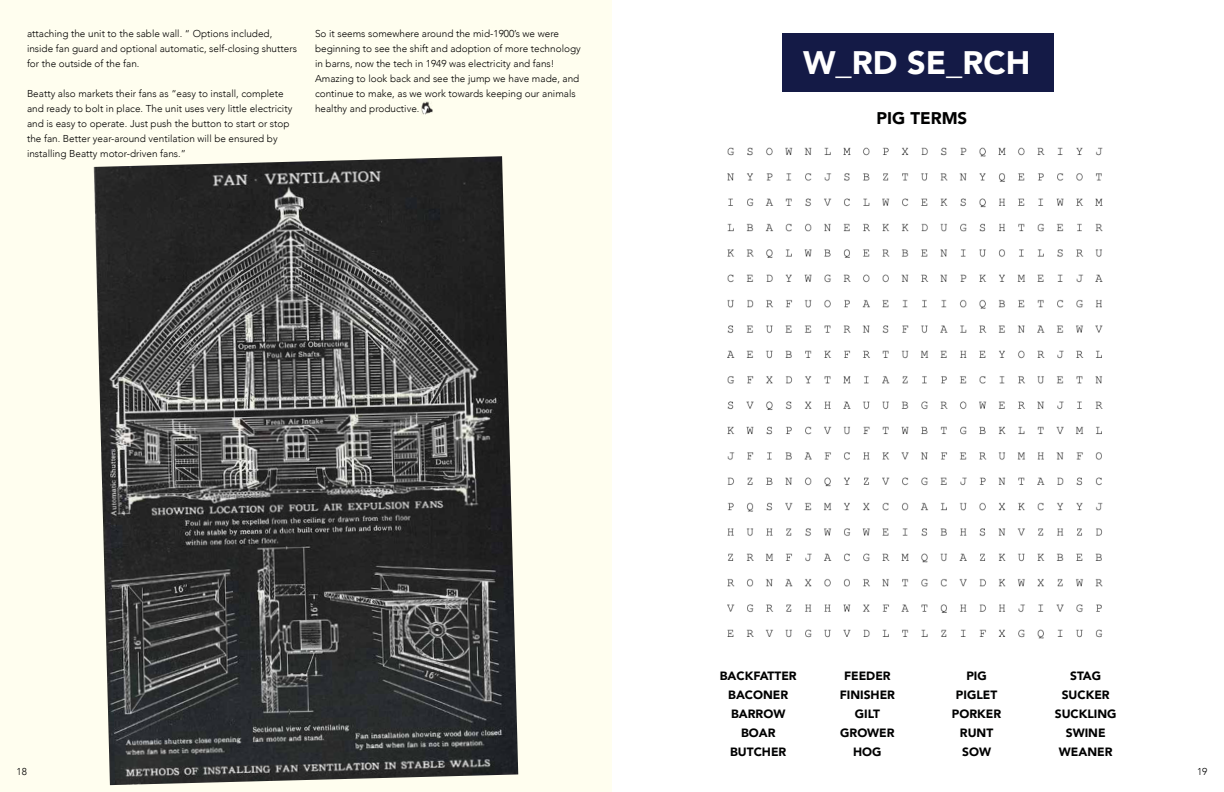
<style>
.page{position:relative;width:1224px;height:792px;background:#fff}
.page>*{position:absolute;margin:0;border:0;box-sizing:border-box;transform-origin:0 0}
.t1{font:900 32.5px "Avenir";color:#fff}
.t2{font:900 16.9px "Avenir";color:#000101}
.t3{font:900 12px/19px "Avenir";color:#000101;text-align:center}
.t4{font:300 10px/15px "Avenir";color:#000}
</style>
<div class="page">
<div style="left:0;top:0;width:612px;height:792px;background:#fffeef"></div>
<img style="left:94px;top:156px;width:424px;height:629px">
<div style="left:782px;top:33px;width:272px;height:59px;background:#141a46"></div>
<img style="left:727px;top:147px;width:376px;height:492px">
<svg style="left:421px;top:102px;width:12px;height:12px"></svg>
<p class="t4" style="left:27px;top:27px;width:271px">attaching the unit to the sable wall. “ Options included, inside fan guard and optional automatic, self-closing shutters for the outside of the fan.</p>
<p class="t4" style="left:27px;top:87px;width:267px">Beatty also markets their fans as “easy to install, complete and ready to bolt in place. The unit uses very little electricity and is easy to operate. Just push the button to start or stop the fan. Better year-around ventilation will be ensured by installing Beatty motor-driven fans.”</p>
<p class="t4" style="left:315px;top:27px;width:267px">So it seems somewhere around the mid-1900’s we were beginning to see the shift and adoption of more technology in barns, now the tech in 1949 was electricity and fans!<br>Amazing to look back and see the jump we have made, and continue to make, as we work towards keeping our animals healthy and productive.</p>
<h1 class="t1" style="left:803px;top:49px;width:229px">W_RD SE_RCH</h1>
<h2 class="t2" style="left:877px;top:111px;width:92px">PIG TERMS</h2>
<p class="t4" style="left:17px;top:765px;width:12px">18</p>
<p class="t3" style="left:720px;top:667px;width:78px">BACKFATTER<br>BACONER<br>BARROW<br>BOAR<br>BUTCHER</p>
<p class="t3" style="left:840px;top:667px;width:57px">FEEDER<br>FINISHER<br>GILT<br>GROWER<br>HOG</p>
<p class="t3" style="left:952px;top:667px;width:51px">PIG<br>PIGLET<br>PORKER<br>RUNT<br>SOW</p>
<p class="t3" style="left:1055px;top:667px;width:63px">STAG<br>SUCKER<br>SUCKLING<br>SWINE<br>WEANER</p>
<p class="t4" style="left:1197px;top:765px;width:12px">19</p>
</div>
